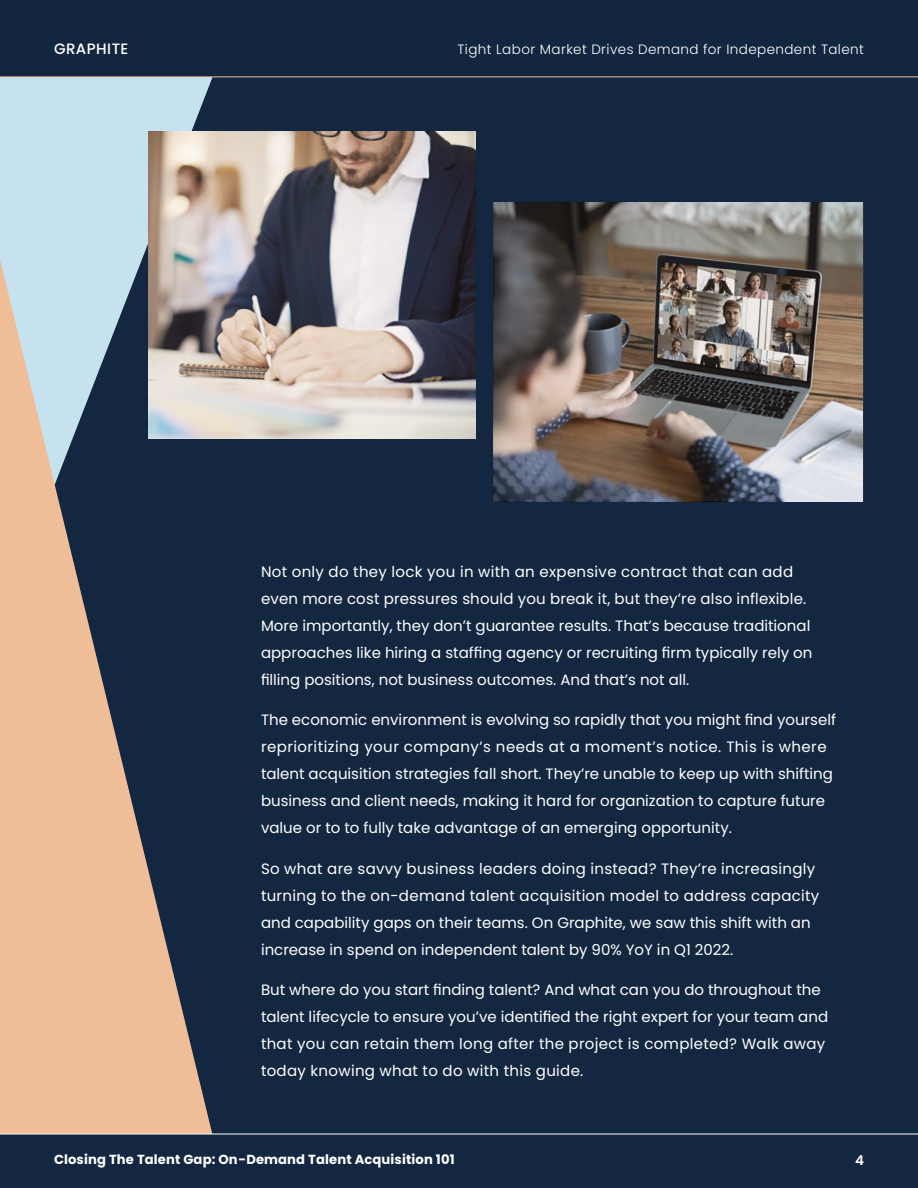
<style>
.page{position:relative;width:918px;height:1188px;background:#132740}
.page>*{position:absolute;margin:0;border:0;box-sizing:border-box;transform-origin:0 0}
.t1{font:15px/27px "Poppins";color:#fff}
.t2{font:15px/27px "Poppins";letter-spacing:.02em;color:#fff}
.t3{font:500 15px "Poppins";letter-spacing:.03em;color:#fff}
.t4{font:300 13.5px "Poppins";letter-spacing:.03em;color:#fff}
.t5{font:600 13.5px "Poppins";color:#fff}
.t6{font:700 13.2px "Poppins";letter-spacing:.01em;color:#fff}
</style>
<div class="page">
<div style="left:0;top:77px;width:213px;height:182px;background:#c7e2ef"></div>
<svg style="left:0;top:259px;width:213px;height:875px;fill:#efbd98"></svg>
<hr style="left:0;top:1134px;width:918px;height:1px;background:#fff">
<hr style="left:0;top:76px;width:918px;height:1px;background:#efbd98">
<img style="left:148px;top:131px;width:716px;height:370px">
<p class="t3" style="left:54px;top:40px;width:76px">GRAPHITE</p>
<p class="t4" style="left:458px;top:41px;width:408px">Tight Labor Market Drives Demand for Independent Talent</p>
<p class="t1" style="left:261px;top:558px;width:553px">Not only do they lock you in with an expensive contract that can add even more cost pressures should you break it, but they’re also inflexible.<br>More importantly, they don’t guarantee results. That’s because traditional approaches like hiring a staffing agency or recruiting firm typically rely on filling positions, not business outcomes. And that’s not all.</p>
<p class="t1" style="left:261px;top:707px;width:577px">The economic environment is evolving so rapidly that you might find yourself reprioritizing your company’s needs at a moment’s notice. This is where talent acquisition strategies fall short. They’re unable to keep up with shifting business and client needs, making it hard for organization to capture future value or to to fully take advantage of an emerging opportunity.</p>
<p class="t2" style="left:261px;top:855px;width:560px">So what are savvy business leaders doing instead? They’re increasingly turning to the on-demand talent acquisition model to address capacity and capability gaps on their teams. On Graphite, we saw this shift with an increase in spend on independent talent by 90% YoY in Q1 2022.</p>
<p class="t1" style="left:261px;top:977px;width:569px">But where do you start finding talent? And what can you do throughout the talent lifecycle to ensure you’ve identified the right expert for your team and that you can retain them long after the project is completed? Walk away today knowing what to do with this guide.</p>
<p class="t6" style="left:54px;top:1152px;width:402px">Closing The Talent Gap: On-Demand Talent Acquisition 101</p>
<p class="t5" style="left:855px;top:1152px;width:10px">4</p>
</div>
